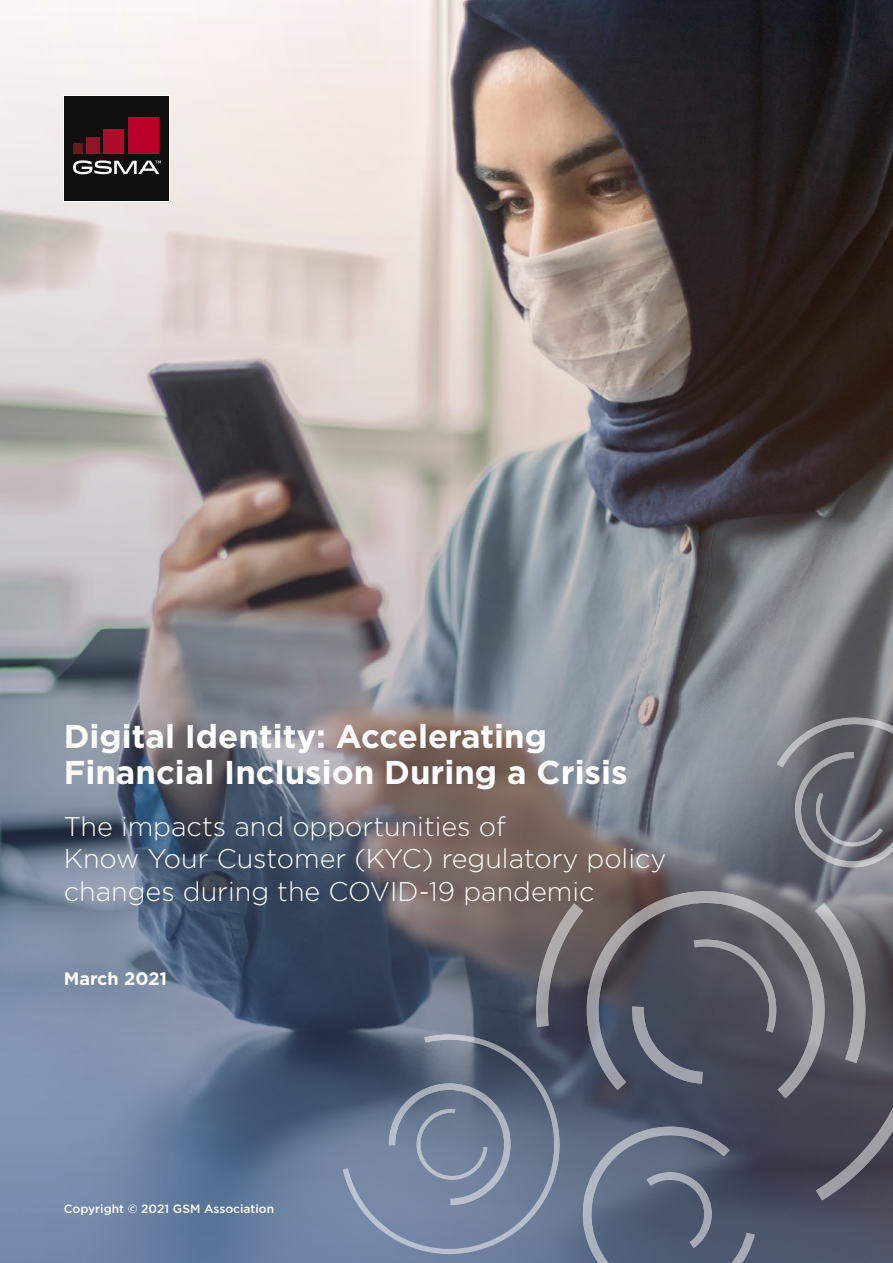
<style>
.page{position:relative;width:893px;height:1263px;background:#fff}
.page>*{position:absolute;margin:0;border:0;box-sizing:border-box;transform-origin:0 0}
.t1{font:700 33px/36px "Gotham";color:#fff}
.t2{font:300 27px/32.4px "Gotham";color:#fff}
.t3{font:700 18px "Gotham";color:#fff}
.t4{font:500 12px "Gotham";color:#fff}
</style>
<div class="page">
<img style="left:0;top:0;width:893px;height:1263px">
<svg style="left:64px;top:96px;width:106px;height:106px"></svg>
<div style="left:65px;top:97px;width:104px;height:104px;background:#100f0f"></div>
<svg style="left:73px;top:160px;width:88px;height:14px"></svg>
<div style="left:73px;top:143px;width:10px;height:11px;background:#68171f"></div>
<div style="left:86px;top:138px;width:14px;height:16px;background:#8e1627"></div>
<div style="left:103px;top:129px;width:21px;height:25px;background:#ac0c2a"></div>
<div style="left:128px;top:117px;width:31px;height:37px;background:#b80029"></div>
<svg style="left:343px;top:1032px;width:223px;height:222px;background:#7687a3"></svg>
<svg style="left:584px;top:891px;width:243px;height:207px;background:#63636c"></svg>
<svg style="left:631px;top:938px;width:146px;height:146px;background:#505360"></svg>
<svg style="left:534px;top:903px;width:49px;height:124px;background:#6a666b"></svg>
<svg style="left:815px;top:903px;width:78px;height:297px;background:#605f67"></svg>
<svg style="left:777px;top:715px;width:116px;height:160px;background:#707279"></svg>
<svg style="left:582px;top:1125px;width:173px;height:138px;background:#5d677c"></svg>
<svg style="left:343px;top:1034px;width:223px;height:196px;background:#68768e"></svg>
<p class="t1" style="left:64px;top:718px;width:565px">Digital Identity: Accelerating<br>Financial Inclusion During a Crisis</p>
<p class="t2" style="left:64px;top:809px;width:604px">The impacts and opportunities of<br>Know Your Customer (KYC) regulatory policy changes during the COVID-19 pandemic</p>
<p class="t3" style="left:64px;top:966px;width:105px">March 2021</p>
<p class="t4" style="left:64px;top:1201px;width:212px">Copyright © 2021 GSM Association</p>
</div>
